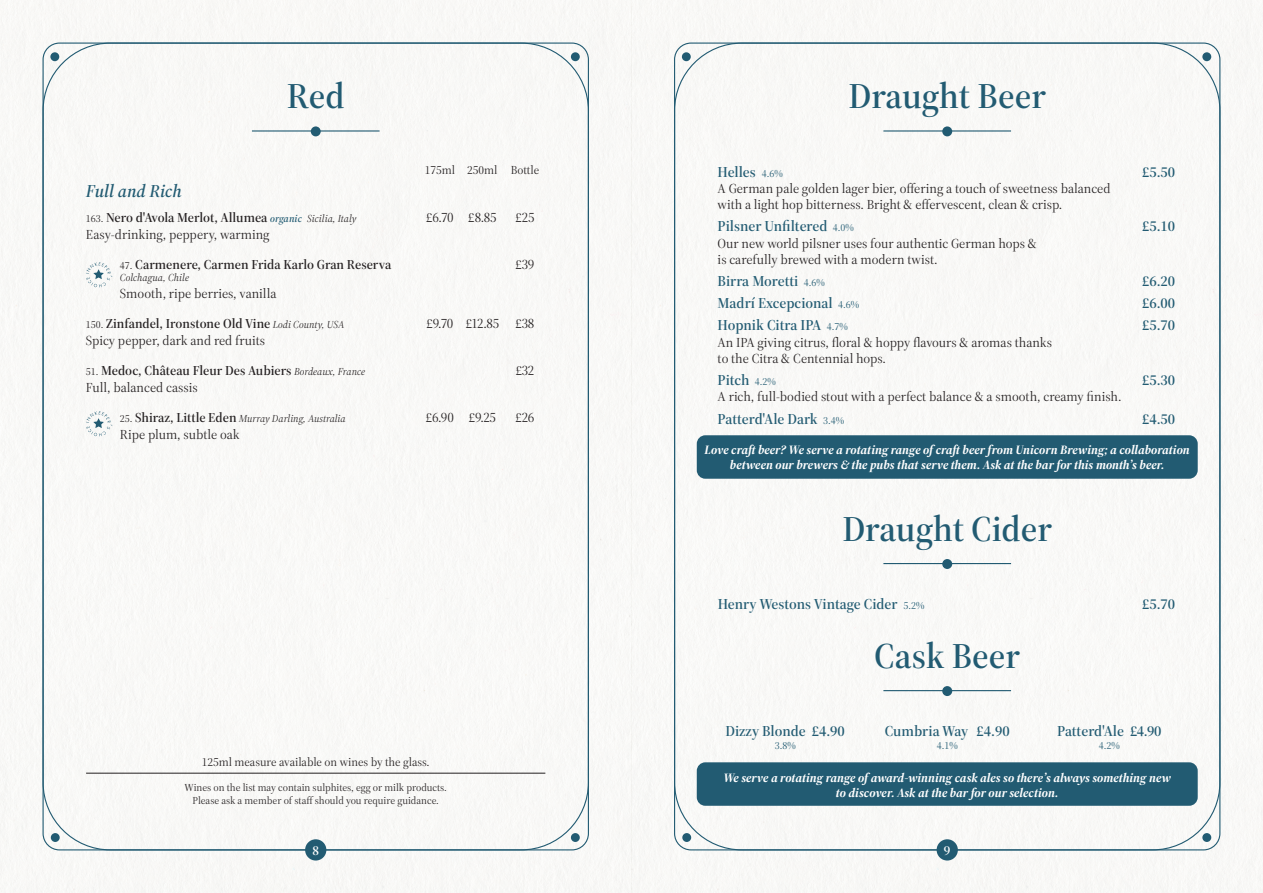
<style>
.page{position:relative;width:1263px;height:893px;background:#fff}
.page>*{position:absolute;margin:0;border:0;box-sizing:border-box;transform-origin:0 0}
.t1{font:600 36px "Source Serif 4 Display";color:#225b72}
.t2{font:italic 600 18px "Source Serif 4 Display";letter-spacing:-.005em;color:#225b72}
.t3{font:600 15px "Source Serif 4 Display";color:#225b72}
.t4{font:13.5px/16.2px "Source Serif 4 Display";color:#231f20}
.t5{font:600 13.5px "Source Serif 4 Display";color:#231f20}
.t6{font:600 13.5px "Source Serif 4 Display";color:#fff}
.t7{font:italic 700 12.75px/15.3px "Source Serif 4 Display";color:#fff;text-align:center}
.t8{font:12px "Source Serif 4 Display";color:#231f20}
.t9{font:10.5px/12.6px "Source Serif 4 Display";color:#231f20;text-align:center}
.t10{font:italic 10.5px "Source Serif 4 Display";letter-spacing:-.005em;color:#231f20}
.t11{font:10.5px "Source Serif 4 Display";color:#225b72}
.s1{font-weight:400;font-size:10.5px}
.s2{font-style:italic;font-size:10.5px;color:#225b72}
.s3{font-weight:400;font-style:italic;font-size:10.5px}
.s4{font-style:normal}
.s5{font-weight:600;font-style:normal;font-size:13.5px}
</style>
<div class="page">
<img style="left:631px;top:0;width:632px;height:893px">
<div style="left:682px;top:52px;width:9px;height:9px;background:#225b72;border-radius:50%"></div>
<div style="left:1202px;top:52px;width:9px;height:9px;background:#225b72;border-radius:50%"></div>
<div style="left:1202px;top:833px;width:9px;height:9px;background:#225b72;border-radius:50%"></div>
<div style="left:682px;top:833px;width:9px;height:9px;background:#225b72;border-radius:50%"></div>
<div style="left:936px;top:839px;width:22px;height:21px;background:#225b72;border-radius:50%"></div>
<div style="left:0;top:0;width:631px;height:893px;background:#f9f9f7"></div>
<div style="left:50px;top:52px;width:9px;height:9px;background:#225b72;border-radius:50%"></div>
<div style="left:571px;top:52px;width:9px;height:9px;background:#225b72;border-radius:50%"></div>
<div style="left:571px;top:833px;width:9px;height:9px;background:#225b72;border-radius:50%"></div>
<div style="left:51px;top:833px;width:9px;height:9px;background:#225b72;border-radius:50%"></div>
<div style="left:305px;top:839px;width:21px;height:21px;background:#225b72;border-radius:50%"></div>
<hr style="left:252px;top:130px;width:128px;height:2px;background:#225b72">
<div style="left:311px;top:126px;width:10px;height:10px;background:#225b72;border-radius:50%"></div>
<hr style="left:86px;top:773px;width:459px;height:1px;background:#231f20">
<hr style="left:883px;top:130px;width:128px;height:2px;background:#225b72">
<div style="left:942px;top:126px;width:10px;height:10px;background:#225b72;border-radius:50%"></div>
<hr style="left:883px;top:563px;width:128px;height:1px;background:#225b72">
<div style="left:942px;top:559px;width:10px;height:10px;background:#225b72;border-radius:50%"></div>
<hr style="left:883px;top:690px;width:128px;height:1px;background:#225b72">
<div style="left:942px;top:686px;width:10px;height:10px;background:#225b72;border-radius:50%"></div>
<svg style="left:86px;top:262px;width:26px;height:25px"></svg>
<svg style="left:86px;top:411px;width:26px;height:25px"></svg>
<div style="left:697px;top:762px;width:501px;height:44px;background:#225b72;border-radius:9px"></div>
<div style="left:697px;top:435px;width:501px;height:44px;background:#225b72;border-radius:9px"></div>
<h1 class="t1" style="left:287px;top:72px;width:59px">Red</h1>
<p class="t8" style="left:425px;top:162px;width:116px">175ml 250ml Bottle</p>
<h2 class="t2" style="left:86px;top:179px;width:97px">Full and Rich</h2>
<p class="t5" style="left:86px;top:208px;width:272px"><span class="s1">163.</span> Nero d'Avola Merlot, Allumea <span class="s2">organic</span> <span class="s3">Sicilia, Italy</span></p>
<p class="t4" style="left:426px;top:209px;width:72px">£6.70 £8.85</p>
<p class="t4" style="left:515px;top:209px;width:20px">£25</p>
<p class="t4" style="left:86px;top:226px;width:185px">Easy-drinking, peppery, warming</p>
<p class="t5" style="left:120px;top:255px;width:273px"><span class="s1">47.</span> Carmenere, Carmen Frida Karlo Gran Reserva</p>
<p class="t10" style="left:120px;top:271px;width:71px">Colchagua, Chile</p>
<p class="t4" style="left:516px;top:256px;width:20px">£39</p>
<p class="t4" style="left:120px;top:286px;width:158px">Smooth, ripe berries, vanilla</p>
<p class="t5" style="left:86px;top:315px;width:260px"><span class="s1">150.</span> Zinfandel, Ironstone Old Vine <span class="s3">Lodi County, USA</span></p>
<p class="t4" style="left:426px;top:316px;width:109px">£9.70 £12.85 £38</p>
<p class="t4" style="left:86px;top:333px;width:181px">Spicy pepper, dark and red fruits</p>
<p class="t5" style="left:86px;top:361px;width:281px"><span class="s1">51.</span> Medoc, Château Fleur Des Aubiers <span class="s3">Bordeaux, France</span></p>
<p class="t4" style="left:516px;top:362px;width:20px">£32</p>
<p class="t4" style="left:86px;top:379px;width:113px">Full, balanced cassis</p>
<p class="t10" style="left:120px;top:411px;width:227px"><span class="s4">25.</span> <span class="s5">Shiraz, Little Eden</span> Murray Darling, Australia</p>
<p class="t4" style="left:426px;top:409px;width:72px">£6.90 £9.25</p>
<p class="t4" style="left:515px;top:409px;width:20px">£26</p>
<p class="t4" style="left:120px;top:426px;width:121px">Ripe plum, subtle oak</p>
<p class="t8" style="left:202px;top:754px;width:229px">125ml measure available on wines by the glass.</p>
<p class="t9" style="left:185px;top:781px;width:264px">Wines on the list may contain sulphites, egg or milk products.<br>Please ask a member of staff should you require guidance.</p>
<h1 class="t1" style="left:848px;top:72px;width:199px">Draught Beer</h1>
<p class="t3" style="left:718px;top:162px;width:67px">Helles <span class="s1">4.6%</span></p>
<p class="t3" style="left:1142px;top:162px;width:35px">£5.50</p>
<p class="t4" style="left:718px;top:180px;width:394px">A German pale golden lager bier, offering a touch of sweetness balanced with a light hop bitterness. Bright &amp; effervescent, clean &amp; crisp.</p>
<p class="t3" style="left:718px;top:216px;width:138px">Pilsner Unfiltered <span class="s1">4.0%</span></p>
<p class="t3" style="left:1142px;top:216px;width:35px">£5.10</p>
<p class="t4" style="left:718px;top:235px;width:321px">Our new world pilsner uses four authentic German hops &amp; is carefully brewed with a modern twist.</p>
<p class="t3" style="left:718px;top:271px;width:109px">Birra Moretti <span class="s1">4.6%</span></p>
<p class="t3" style="left:1142px;top:271px;width:35px">£6.20</p>
<p class="t3" style="left:718px;top:293px;width:143px">Madrí Excepcional <span class="s1">4.6%</span></p>
<p class="t3" style="left:1142px;top:293px;width:35px">£6.00</p>
<p class="t3" style="left:718px;top:315px;width:132px">Hopnik Citra IPA <span class="s1">4.7%</span></p>
<p class="t3" style="left:1142px;top:316px;width:35px">£5.70</p>
<p class="t4" style="left:718px;top:334px;width:336px">An IPA giving citrus, floral &amp; hoppy flavours &amp; aromas thanks to the Citra &amp; Centennial hops.</p>
<p class="t3" style="left:718px;top:370px;width:60px">Pitch <span class="s1">4.2%</span></p>
<p class="t3" style="left:1142px;top:370px;width:35px">£5.30</p>
<p class="t4" style="left:718px;top:389px;width:405px">A rich, full-bodied stout with a perfect balance &amp; a smooth, creamy finish.</p>
<p class="t3" style="left:718px;top:409px;width:128px">Patterd'Ale Dark <span class="s1">3.4%</span></p>
<p class="t3" style="left:1142px;top:409px;width:35px">£4.50</p>
<p class="t7" style="left:705px;top:442px;width:487px">Love craft beer? We serve a rotating range of craft beer from Unicorn Brewing; a collaboration between our brewers &amp; the pubs that serve them. Ask at the bar for this month’s beer.</p>
<h1 class="t1" style="left:842px;top:505px;width:211px">Draught Cider</h1>
<p class="t3" style="left:718px;top:594px;width:208px">Henry Westons Vintage Cider <span class="s1">5.2%</span></p>
<p class="t3" style="left:1142px;top:594px;width:35px">£5.70</p>
<p class="t3" style="left:725px;top:721px;width:121px">Dizzy Blonde £4.90</p>
<p class="t11" style="left:775px;top:739px;width:22px">3.8%</p>
<h1 class="t1" style="left:874px;top:632px;width:148px">Cask Beer</h1>
<p class="t3" style="left:885px;top:721px;width:126px">Cumbria Way £4.90</p>
<p class="t11" style="left:937px;top:739px;width:22px">4.1%</p>
<p class="t3" style="left:1057px;top:721px;width:106px">Patterd'Ale £4.90</p>
<p class="t11" style="left:1099px;top:739px;width:22px">4.2%</p>
<p class="t7" style="left:723px;top:770px;width:449px">We serve a rotating range of award-winning cask ales so there’s always something new to discover. Ask at the bar for our selection.</p>
<p class="t6" style="left:312px;top:841px;width:8px">8</p>
<p class="t6" style="left:944px;top:841px;width:8px">9</p>
</div>
